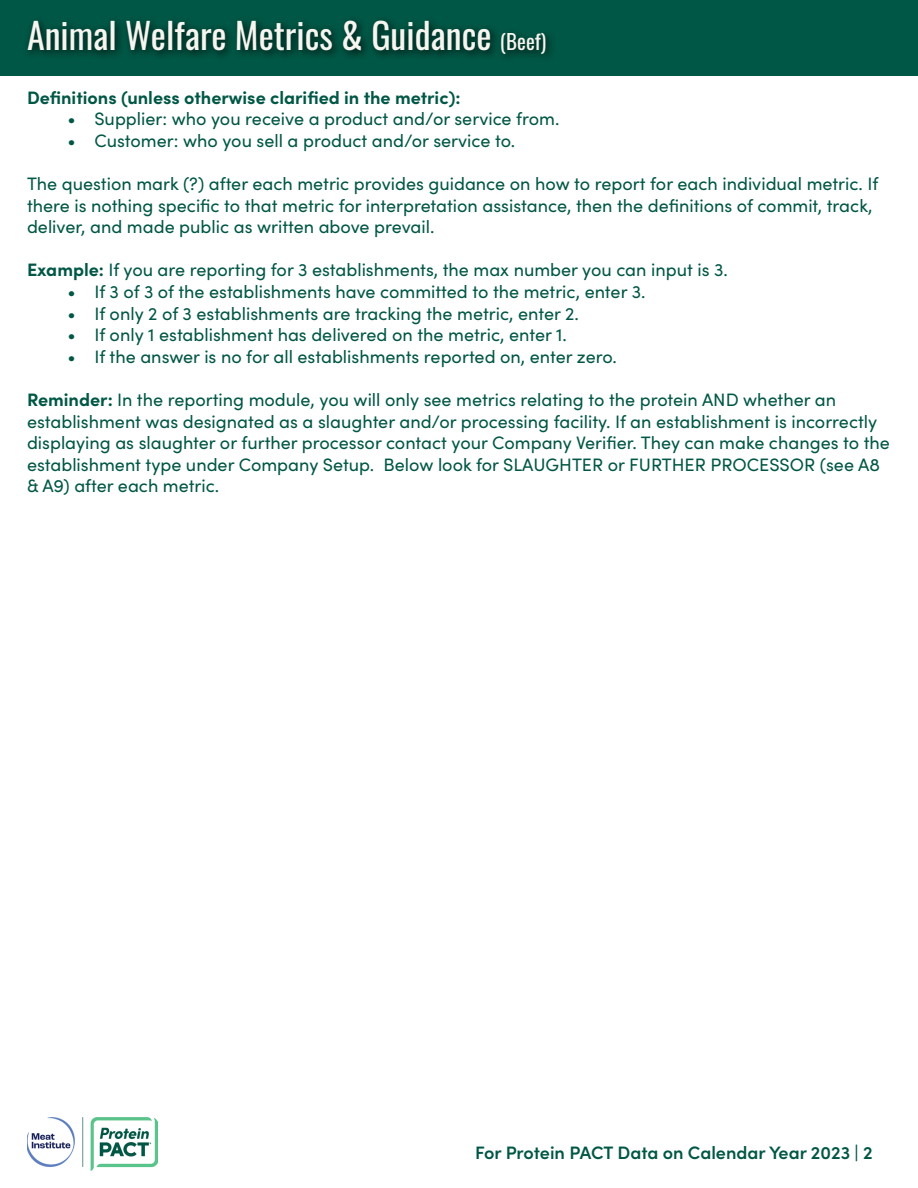
<style>
.page{position:relative;width:918px;height:1188px;background:#fff}
.page>*{position:absolute;margin:0;border:0;box-sizing:border-box;transform-origin:0 0}
.t1{font:36px "Oswald";color:#f7f5f0}
.t2{font:18px/21.6px "Sofia Pro";color:#005745}
.t3{font:700 18px "Sofia Pro";color:#005745}
.t4{font:600 18px "Sofia Pro";color:#005745}
.s1{font-size:21px}
.s2{font-weight:700}
</style>
<div class="page">
<img style="left:27px;top:1118px;width:131px;height:52px">
<div style="left:0;top:0;width:918px;height:76px;background:#005745"></div>
<div style="left:22px;top:15px;width:534px;height:49px;background:#000;opacity:.75"></div>
<h1 class="t1" style="left:27px;top:3px;width:521px">Animal Welfare Metrics &amp; Guidance <span class="s1">(Beef)</span></h1>
<p class="t3" style="left:27px;top:83px;width:435px">Definitions (unless otherwise clarified in the metric):</p>
<p class="t2" style="left:68px;top:107px;width:493px">• Supplier: who you receive a product and/or service from.</p>
<p class="t2" style="left:68px;top:129px;width:449px">• Customer: who you sell a product and/or service to.</p>
<p class="t2" style="left:27px;top:172px;width:853px">The question mark (?) after each metric provides guidance on how to report for each individual metric. If there is nothing specific to that metric for interpretation assistance, then the definitions of commit, track, deliver, and made public as written above prevail.</p>
<p class="t2" style="left:27px;top:258px;width:702px"><span class="s2">Example:</span> If you are reporting for 3 establishments, the max number you can input is 3.</p>
<p class="t2" style="left:68px;top:280px;width:580px">• If 3 of 3 of the establishments have committed to the metric, enter 3.</p>
<p class="t2" style="left:68px;top:301px;width:513px">• If only 2 of 3 establishments are tracking the metric, enter 2.</p>
<p class="t2" style="left:68px;top:323px;width:501px">• If only 1 establishment has delivered on the metric, enter 1.</p>
<p class="t2" style="left:68px;top:345px;width:551px">• If the answer is no for all establishments reported on, enter zero.</p>
<p class="t2" style="left:27px;top:388px;width:864px"><span class="s2">Reminder:</span> In the reporting module, you will only see metrics relating to the protein AND whether an establishment was designated as a slaughter and/or processing facility. If an establishment is incorrectly displaying as slaughter or further processor contact your Company Verifier. They can make changes to the establishment type under Company Setup. Below look for SLAUGHTER or FURTHER PROCESSOR (see A8 &amp; A9) after each metric.</p>
<p class="t4" style="left:475px;top:1139px;width:399px">For Protein PACT Data on Calendar Year 2023 | 2</p>
</div>
